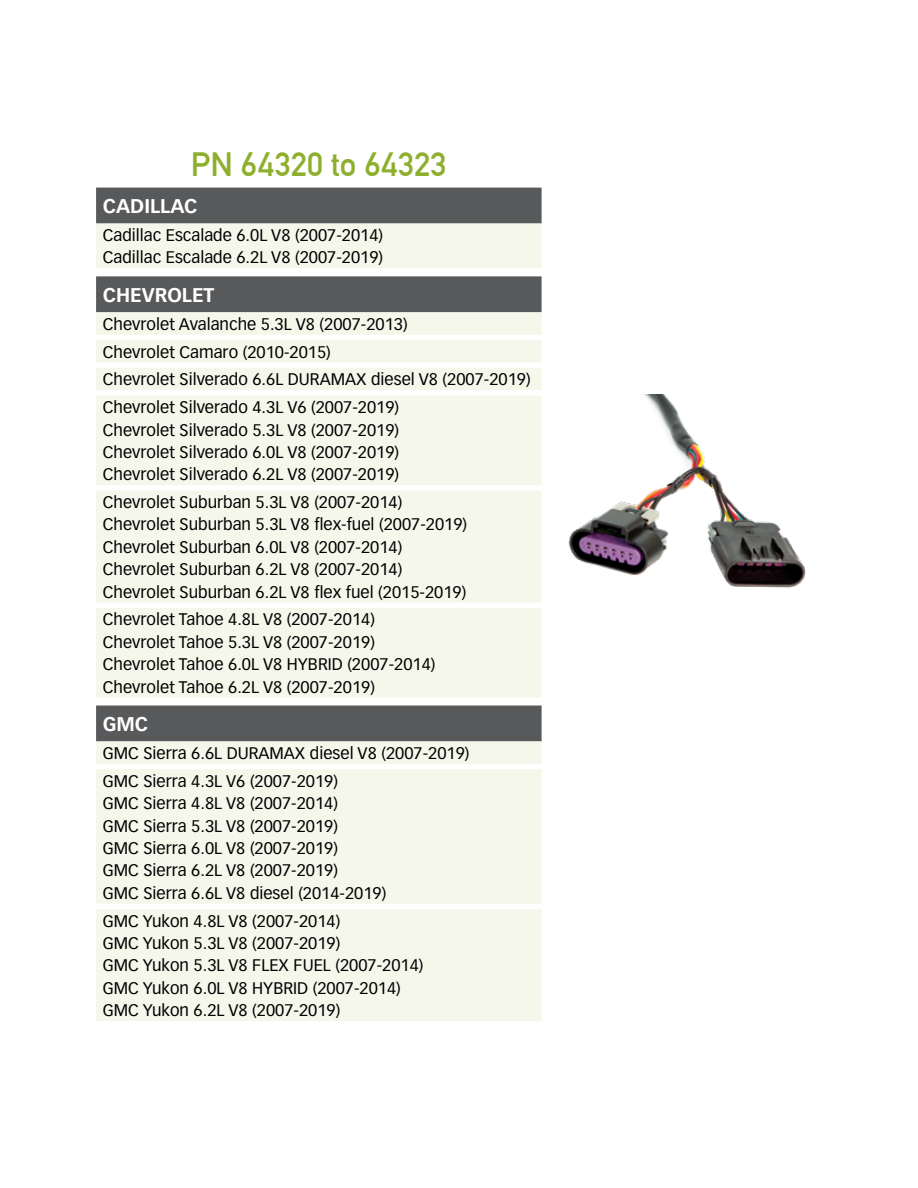
<style>
.page{position:relative;width:918px;height:1188px;background:#fff}
.page>*{position:absolute;margin:0;border:0;box-sizing:border-box;transform-origin:0 0}
.t1{font:700 33px "DIN Alternate";letter-spacing:.015em;color:#8eaf2d}
.t2{font:700 19.5px "Vectora LT Std";color:#fff}
.t3{font:16.5px/22.4px "Vectora LT Std";color:#000}
</style>
<div class="page">
<div style="left:96px;top:188px;width:446px;height:36px;background:#58595b"></div>
<svg style="left:96px;top:224px;width:446px;height:797px;background:#e6e9de"></svg>
<img style="left:568px;top:395px;width:238px;height:193px">
<h1 class="t1" style="left:191px;top:140px;width:257px">PN 64320 to 64323</h1>
<p class="t2" style="left:103px;top:194px;width:96px">CADILLAC</p>
<p class="t3" style="left:103px;top:224px;width:282px">Cadillac Escalade 6.0L V8 (2007-2014)<br>Cadillac Escalade 6.2L V8 (2007-2019)</p>
<p class="t2" style="left:103px;top:283px;width:113px">CHEVROLET</p>
<p class="t3" style="left:103px;top:310px;width:429px;line-height:27.8px">Chevrolet Avalanche 5.3L V8 (2007-2013)<br>Chevrolet Camaro (2010-2015)<br>Chevrolet Silverado 6.6L DURAMAX diesel V8 (2007-2019)<br>Chevrolet Silverado 4.3L V6 (2007-2019)</p>
<p class="t3" style="left:103px;top:419px;width:298px;text-align:justify">Chevrolet Silverado 5.3L V8 (2007-2019)<br>Chevrolet Silverado 6.0L V8 (2007-2019)<br>Chevrolet Silverado 6.2L V8 (2007-2019)</p>
<p class="t3" style="left:103px;top:491px;width:366px">Chevrolet Suburban 5.3L V8 (2007-2014)<br>Chevrolet Suburban 5.3L V8 flex-fuel (2007-2019)<br>Chevrolet Suburban 6.0L V8 (2007-2014)<br>Chevrolet Suburban 6.2L V8 (2007-2014)<br>Chevrolet Suburban 6.2L V8 flex fuel (2015-2019)</p>
<p class="t3" style="left:103px;top:609px;width:334px">Chevrolet Tahoe 4.8L V8 (2007-2014)<br>Chevrolet Tahoe 5.3L V8 (2007-2019)<br>Chevrolet Tahoe 6.0L V8 HYBRID (2007-2014)<br>Chevrolet Tahoe 6.2L V8 (2007-2019)</p>
<p class="t2" style="left:103px;top:712px;width:47px">GMC</p>
<p class="t3" style="left:103px;top:739px;width:368px;line-height:27.8px">GMC Sierra 6.6L DURAMAX diesel V8 (2007-2019)<br>GMC Sierra 4.3L V6 (2007-2019)</p>
<p class="t3" style="left:103px;top:792px;width:285px">GMC Sierra 4.8L V8 (2007-2014)<br>GMC Sierra 5.3L V8 (2007-2019)<br>GMC Sierra 6.0L V8 (2007-2019)<br>GMC Sierra 6.2L V8 (2007-2019)<br>GMC Sierra 6.6L V8 diesel (2014-2019)</p>
<p class="t3" style="left:103px;top:910px;width:322px">GMC Yukon 4.8L V8 (2007-2014)<br>GMC Yukon 5.3L V8 (2007-2019)<br>GMC Yukon 5.3L V8 FLEX FUEL (2007-2014)<br>GMC Yukon 6.0L V8 HYBRID (2007-2014)<br>GMC Yukon 6.2L V8 (2007-2019)</p>
</div>
